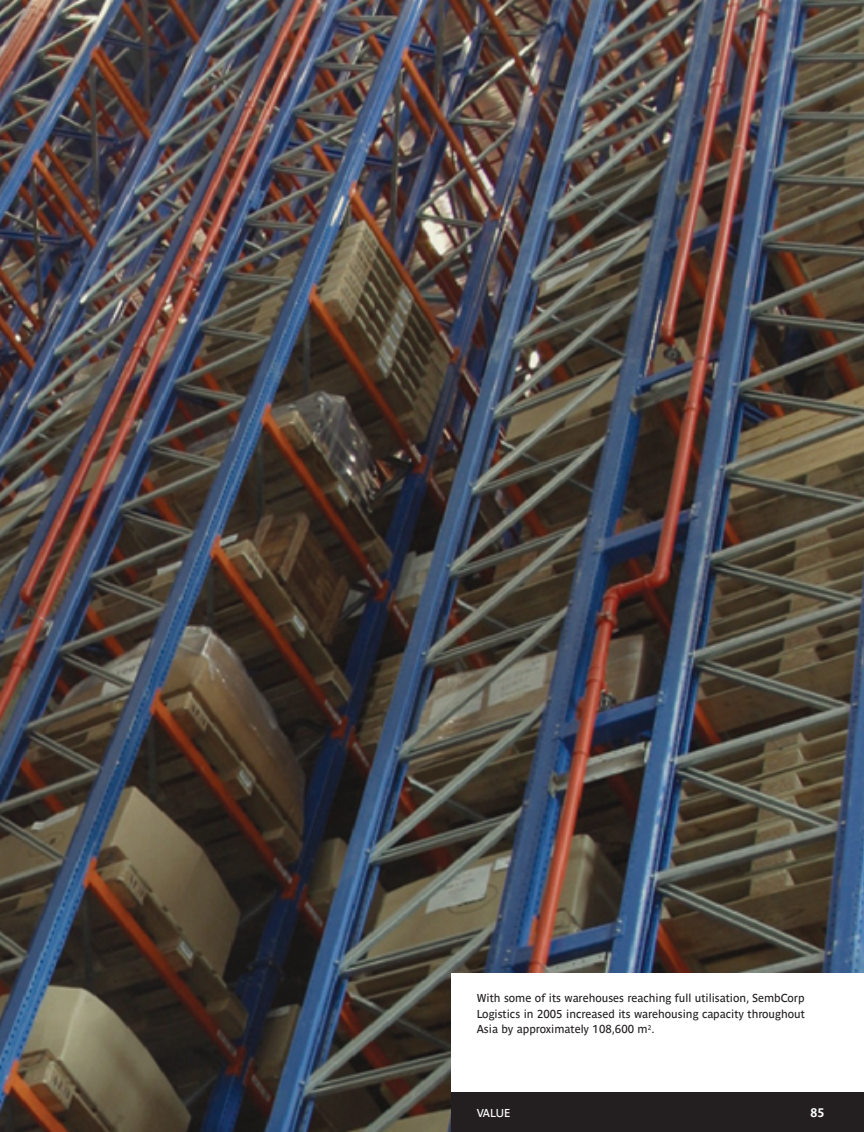
<style>
.page{position:relative;width:864px;height:1132px;background:#fff}
.page>*{position:absolute;margin:0;border:0;box-sizing:border-box;transform-origin:0 0}
.t1{font:700 12.25px "Parisine";color:#fff}
.t2{font:11.38px/15.8px "Parisine";color:#231f20;text-align:justify}
.t3{font:11.38px "Parisine";letter-spacing:-.02em;color:#fff}
</style>
<div class="page">
<img style="left:0;top:0;width:863px;height:1131px">
<div style="left:451px;top:972px;width:412px;height:124px;background:#fff"></div>
<div style="left:451px;top:1091px;width:412px;height:40px;background:#231f20"></div>
<p class="t2" style="left:476px;top:989px;width:329px">With some of its warehouses reaching full utilisation, SembCorp Logistics in 2005 increased its warehousing capacity throughout Asia by approximately 108,600 m<sup>2</sup>.</p>
<p class="t3" style="left:476px;top:1105px;width:35px">VALUE</p>
<p class="t1" style="left:810px;top:1105px;width:15px">85</p>
</div>
